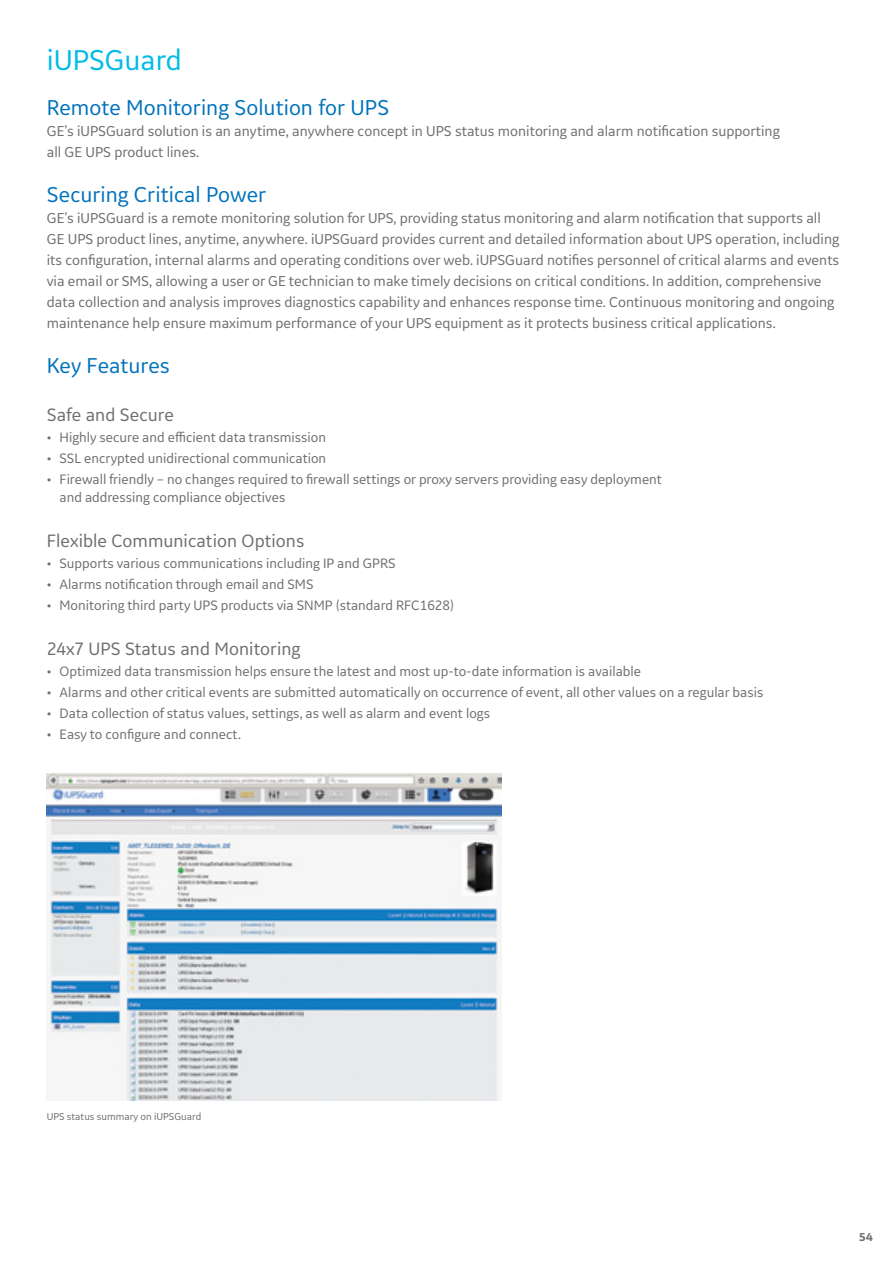
<style>
.page{position:relative;width:893px;height:1263px;background:#fff}
.page>*{position:absolute;margin:0;border:0;box-sizing:border-box;transform-origin:0 0}
.t1{font:30px "GE Inspira Sans";color:#00bce7}
.t2{font:22.5px "GE Inspira Sans";color:#0072bc}
.t3{font:18.75px "GE Inspira Sans";color:#6d6e71}
.t4{font:15px/21px "GE Inspira Sans";color:#6d6e71}
.t5{font:14.25px/18px "GE Inspira Sans";color:#6d6e71}
.t6{font:700 12px "GE Inspira Sans";color:#6d6e71}
.t7{font:10.5px "GE Inspira Sans";color:#6d6e71}
</style>
<div class="page">
<img style="left:47px;top:774px;width:454px;height:326px">
<h1 class="t1" style="left:47px;top:41px;width:137px">iUPSGuard</h1>
<h2 class="t2" style="left:47px;top:93px;width:344px">Remote Monitoring Solution for UPS</h2>
<p class="t4" style="left:47px;top:120px;width:735px">GE’s iUPSGuard solution is an anytime, anywhere concept in UPS status monitoring and alarm notification supporting all GE UPS product lines.</p>
<h2 class="t2" style="left:47px;top:180px;width:221px">Securing Critical Power</h2>
<p class="t4" style="left:47px;top:207px;width:794px">GE’s iUPSGuard is a remote monitoring solution for UPS, providing status monitoring and alarm notification that supports all GE UPS product lines, anytime, anywhere. iUPSGuard provides current and detailed information about UPS operation, including its configuration, internal alarms and operating conditions over web. iUPSGuard notifies personnel of critical alarms and events via email or SMS, allowing a user or GE technician to make timely decisions on critical conditions. In addition, comprehensive data collection and analysis improves diagnostics capability and enhances response time. Continuous monitoring and ongoing maintenance help ensure maximum performance of your UPS equipment as it protects business critical applications.</p>
<h2 class="t2" style="left:47px;top:351px;width:125px">Key Features</h2>
<p class="t3" style="left:47px;top:403px;width:129px">Safe and Secure</p>
<p class="t5" style="left:47px;top:428px;width:281px">• Highly secure and efficient data transmission</p>
<p class="t5" style="left:47px;top:449px;width:281px">• SSL encrypted unidirectional communication</p>
<p class="t5" style="left:60px;top:470px;width:604px;text-indent:-13px">• Firewall friendly – no changes required to firewall settings or proxy servers providing easy deployment and addressing compliance objectives</p>
<p class="t3" style="left:47px;top:529px;width:259px">Flexible Communication Options</p>
<p class="t5" style="left:47px;top:554px;width:350px">• Supports various communications including IP and GPRS</p>
<p class="t5" style="left:47px;top:575px;width:268px">• Alarms notification through email and SMS</p>
<p class="t5" style="left:47px;top:596px;width:409px">• Monitoring third party UPS products via SNMP (standard RFC1628)</p>
<p class="t3" style="left:47px;top:637px;width:255px">24x7 UPS Status and Monitoring</p>
<p class="t5" style="left:47px;top:662px;width:596px">• Optimized data transmission helps ensure the latest and most up-to-date information is available</p>
<p class="t5" style="left:47px;top:683px;width:718px">• Alarms and other critical events are submitted automatically on occurrence of event, all other values on a regular basis</p>
<p class="t5" style="left:47px;top:704px;width:445px">• Data collection of status values, settings, as well as alarm and event logs</p>
<p class="t5" style="left:47px;top:725px;width:196px">• Easy to configure and connect.</p>
<p class="t7" style="left:47px;top:1110px;width:156px">UPS status summary on iUPSGuard</p>
<p class="t6" style="left:859px;top:1229px;width:16px">54</p>
</div>
